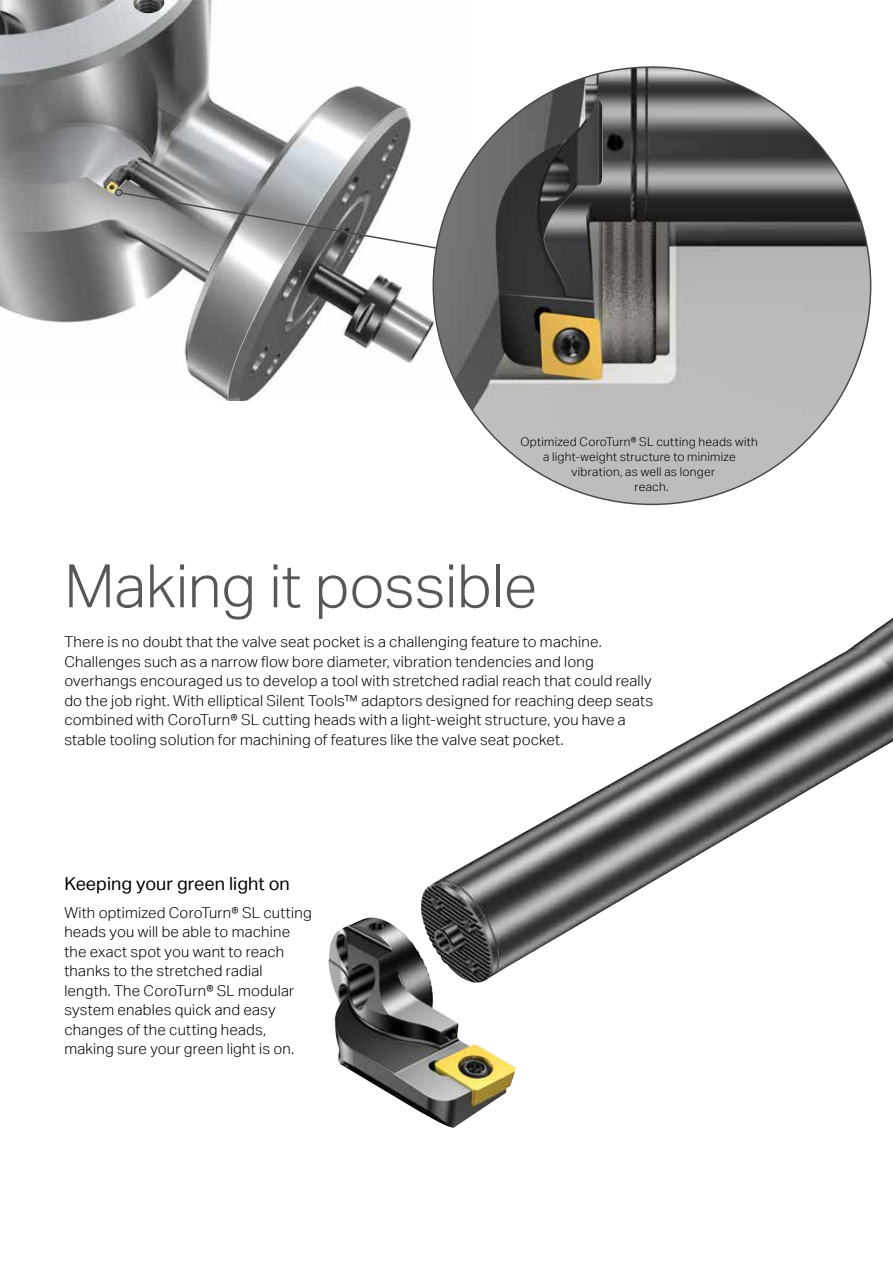
<style>
.page{position:relative;width:893px;height:1263px;background:#fff}
.page>*{position:absolute;margin:0;border:0;box-sizing:border-box;transform-origin:0 0}
.t1{font:300 60px "Aktiv Grotesk";letter-spacing:-.005em;color:#575756}
.t2{font:18px "Aktiv Grotesk";color:#000}
.t3{font:300 15px/19.5px "Aktiv Grotesk";letter-spacing:.015em;color:#000}
.t4{font:300 12px "Aktiv Grotesk";letter-spacing:.025em;color:#000}
</style>
<div class="page">
<img style="left:0;top:0;width:466px;height:401px">
<img style="left:30px;top:177px;width:197px;height:95px">
<img style="left:131px;top:160px;width:14px;height:20px">
<img style="left:133px;top:9px;width:32px;height:5px">
<img style="left:133px;top:0;width:31px;height:9px">
<img style="left:227px;top:108px;width:177px;height:293px">
<img style="left:421px;top:618px;width:472px;height:344px">
<svg style="left:120px;top:191px;width:334px;height:96px"></svg>
<div style="left:115px;top:189px;width:7px;height:7px;border:2px solid #4a4a49;border-radius:50%"></div>
<img style="left:328px;top:917px;width:188px;height:211px">
<img style="left:378px;top:959px;width:62px;height:61px">
<img style="left:335px;top:1020px;width:137px;height:80px">
<img style="left:369px;top:922px;width:16px;height:3px">
<img style="left:350px;top:925px;width:42px;height:34px">
<img style="left:335px;top:934px;width:13px;height:37px">
<img style="left:433px;top:67px;width:438px;height:437px;border-radius:219px">
<img style="left:496px;top:141px;width:69px;height:158px">
<img style="left:578px;top:100px;width:25px;height:86px">
<img style="left:543px;top:186px;width:35px;height:110px">
<p class="t4" style="left:521px;top:435px;width:239px">Optimized CoroTurn® SL cutting heads with</p>
<p class="t4" style="left:543px;top:450px;width:194px">a light-weight structure to minimize</p>
<p class="t4" style="left:572px;top:465px;width:145px">vibration, as well as longer</p>
<p class="t4" style="left:635px;top:480px;width:36px">reach.</p>
<h1 class="t1" style="left:64px;top:552px;width:474px">Making it possible</h1>
<p class="t3" style="left:64px;top:632px;width:590px">There is no doubt that the valve seat pocket is a challenging feature to machine.<br>Challenges such as a narrow flow bore diameter, vibration tendencies and long overhangs encouraged us to develop a tool with stretched radial reach that could really do the job right. With elliptical Silent Tools™ adaptors designed for reaching deep seats combined with CoroTurn® SL cutting heads with a light-weight structure, you have a stable tooling solution for machining of features like the valve seat pocket.</p>
<p class="t2" style="left:64px;top:873px;width:227px">Keeping your green light on</p>
<p class="t3" style="left:64px;top:903px;width:249px">With optimized CoroTurn® SL cutting heads you will be able to machine the exact spot you want to reach thanks to the stretched radial length. The CoroTurn® SL modular system enables quick and easy changes of the cutting heads, making sure your green light is on.</p>
</div>
